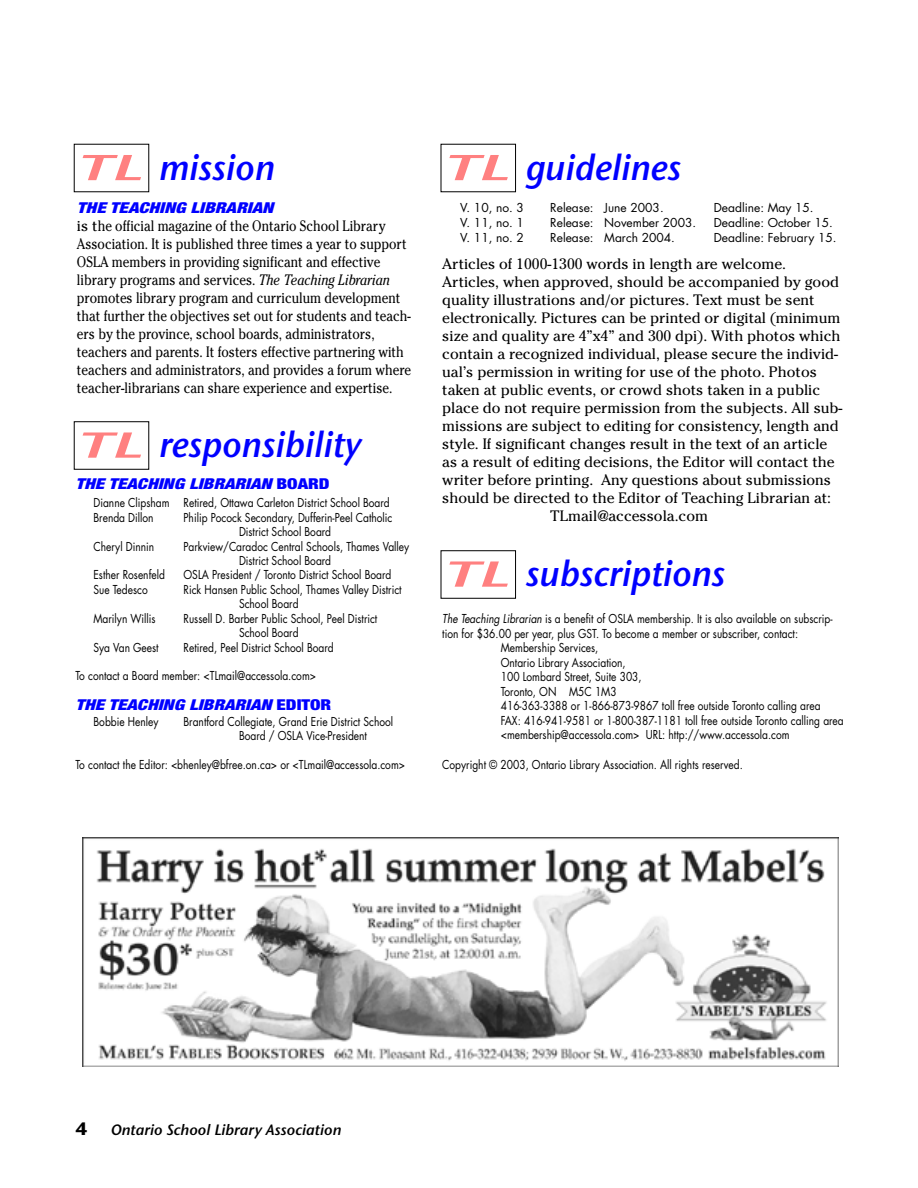
<style>
.page{position:relative;width:918px;height:1188px;background:#fff}
.page>*{position:absolute;margin:0;border:0;box-sizing:border-box;transform-origin:0 0}
.t1{font:36px "Stone Sans ITCTT Semi Ita";color:#00f;scale:.95 1}
.t2{font:700 18px "Stone Sans ITCTT";color:#000}
.t3{font:15px/18px "Cheltenham";color:#000}
.t4{font:italic 900 condensed 15px "Helvetica Neue";color:#00f;scale:1.25 1}
.t5{font:15px "Stone Sans ITCTT Semi Ita";color:#000}
.t6{font:12px/14.4px "Futura";color:#000;scale:.85 1}
.t7{font:12px "Futura";color:#000}
.s1{color:#ff8080}
.s2{font-style:italic}
.s3{font-style:normal}
</style>
<div class="page">
<div style="left:74px;top:421px;width:75px;height:49px;border:1px solid #000"></div>
<div style="left:441px;top:550px;width:75px;height:49px;border:1px solid #000"></div>
<img style="left:82px;top:837px;width:756px;height:229px">
<h1 class="t1" style="left:79px;top:145px;width:208px"><span class="s1">TL</span> mission</h1>
<p class="t4" style="left:77px;top:202px;width:158px">THE TEACHING LIBRARIAN</p>
<p class="t3" style="left:77px;top:217px;width:336px">is the official magazine of the Ontario School Library Association. It is published three times a year to support OSLA members in providing significant and effective library programs and services. <span class="s2">The Teaching Librarian </span>promotes library program and curriculum development that further the objectives set out for students and teach&shy;ers by the province, school boards, administrators, teachers and parents. It fosters effective partnering with teachers and administrators, and provides a forum where teacher-librarians can share experience and expertise.</p>
<h1 class="t1" style="left:79px;top:423px;width:299px"><span class="s1">TL</span> responsibility</h1>
<p class="t4" style="left:75px;top:478px;width:205px">THE TEACHING LIBRARIAN <span class="s3">BOARD</span></p>
<p class="t6" style="left:93px;top:497px;width:350px">Dianne Clipsham Retired, Ottawa Carleton District School Board<br>Brenda Dillon</p>
<p class="t6" style="left:184px;top:511px;width:247px;text-align:center">Philip Pocock Secondary, Dufferin-Peel Catholic<br>District School Board</p>
<p class="t6" style="left:93px;top:540px;width:73px">Cheryl Dinnin</p>
<p class="t6" style="left:239px;top:540px;width:202px;text-indent:-55px">Parkview/Caradoc Central Schools, Thames Valley<br>District School Board</p>
<p class="t6" style="left:93px;top:569px;width:86px">Esther Rosenfeld</p>
<p class="t6" style="left:184px;top:569px;width:246px">OSLA President / Toronto District School Board</p>
<p class="t6" style="left:93px;top:583px;width:65px">Sue Tedesco</p>
<p class="t6" style="left:239px;top:583px;width:193px;text-indent:-55px">Rick Hansen Public School, Thames Valley District<br>School Board</p>
<p class="t6" style="left:93px;top:612px;width:74px">Marilyn Willis</p>
<p class="t6" style="left:239px;top:612px;width:164px;text-indent:-55px">Russell D. Barber Public School, Peel District<br>School Board</p>
<p class="t6" style="left:94px;top:641px;width:78px">Sya Van Geest</p>
<p class="t6" style="left:184px;top:641px;width:178px">Retired, Peel District School Board</p>
<p class="t6" style="left:76px;top:670px;width:285px">To contact a Board member: &lt;TLmail@accessola.com&gt;</p>
<p class="t4" style="left:75px;top:699px;width:206px">THE TEACHING LIBRARIAN <span class="s3">EDITOR</span></p>
<p class="t6" style="left:93px;top:715px;width:78px">Bobbie Henley</p>
<p class="t6" style="left:239px;top:715px;width:183px;text-indent:-55px">Brantford Collegiate, Grand Erie District School<br>Board / OSLA Vice-President</p>
<p class="t6" style="left:76px;top:759px;width:389px">To contact the Editor: &lt;bhenley@bfree.on.ca&gt; or &lt;TLmail@accessola.com&gt;</p>
<h1 class="t1" style="left:446px;top:145px;width:250px"><span class="s1">TL</span> guidelines</h1>
<p class="t7" style="left:460px;top:203px;width:65px">V. 10, no. 3</p>
<p class="t7" style="left:550px;top:203px;width:115px">Release: June 2003.</p>
<p class="t7" style="left:714px;top:203px;width:101px">Deadline: May 15.</p>
<p class="t7" style="left:460px;top:217px;width:65px">V. 11, no. 1</p>
<p class="t7" style="left:550px;top:217px;width:147px">Release: November 2003.</p>
<p class="t7" style="left:714px;top:217px;width:121px">Deadline: October 15.</p>
<p class="t7" style="left:460px;top:232px;width:65px">V. 11, no. 2</p>
<p class="t7" style="left:550px;top:232px;width:126px">Release: March 2004.</p>
<p class="t7" style="left:714px;top:232px;width:124px">Deadline: February 15.</p>
<p class="t3" style="left:442px;top:255px;width:345px">Articles of 1000-1300 words in length are welcome.</p>
<p class="t3" style="left:442px;top:273px;width:398px">Articles, when approved, should be accompanied by good</p>
<p class="t3" style="left:442px;top:291px;width:374px">quality illustrations and/or pictures. Text must be sent</p>
<p class="t3" style="left:442px;top:309px;width:400px">electronically. Pictures can be printed or digital (minimum</p>
<p class="t3" style="left:442px;top:327px;width:400px">size and quality are 4”x4” and 300 dpi). With photos which</p>
<p class="t3" style="left:442px;top:345px;width:397px">contain a recognized individual, please secure the individ-</p>
<p class="t3" style="left:442px;top:363px;width:376px">ual’s permission in writing for use of the photo. Photos</p>
<p class="t3" style="left:442px;top:381px;width:379px">taken at public events, or crowd shots taken in a public</p>
<p class="t3" style="left:442px;top:399px;width:402px">place do not require permission from the subjects. All sub-</p>
<p class="t3" style="left:442px;top:417px;width:398px">missions are subject to editing for consistency, length and</p>
<p class="t3" style="left:442px;top:435px;width:387px">style. If significant changes result in the text of an article</p>
<p class="t3" style="left:442px;top:453px;width:394px">as a result of editing decisions, the Editor will contact the</p>
<p class="t3" style="left:442px;top:471px;width:390px">writer before printing. Any questions about submissions</p>
<p class="t3" style="left:442px;top:489px;width:390px">should be directed to the Editor of Teaching Librarian at:</p>
<p class="t3" style="left:550px;top:507px;width:159px">TLmail@accessola.com</p>
<h1 class="t1" style="left:446px;top:552px;width:296px"><span class="s1">TL</span> subscriptions</h1>
<p class="t6" style="left:442px;top:613px;width:461px"><span class="s2">The Teaching Librarian</span> is a benefit of OSLA membership. It is also available on subscrip-</p>
<p class="t6" style="left:442px;top:627px;width:420px">tion for $36.00 per year, plus GST. To become a member or subscriber, contact:</p>
<p class="t6" style="left:501px;top:642px;width:116px">Membership Services,</p>
<p class="t6" style="left:501px;top:656px;width:149px">Ontario Library Association,</p>
<p class="t6" style="left:501px;top:671px;width:167px">100 Lombard Street, Suite 303,</p>
<p class="t6" style="left:501px;top:685px;width:138px">Toronto, ON M5C 1M3</p>
<p class="t6" style="left:501px;top:700px;width:378px">416-363-3388 or 1-866-873-9867 toll free outside Toronto calling area</p>
<p class="t6" style="left:501px;top:714px;width:405px">FAX: 416-941-9581 or 1-800-387-1181 toll free outside Toronto calling area</p>
<p class="t6" style="left:501px;top:728px;width:341px">&lt;membership@accessola.com&gt; URL: http://www.accessola.com</p>
<p class="t6" style="left:442px;top:758px;width:355px">Copyright © 2003, Ontario Library Association. All rights reserved.</p>
<p class="t2" style="left:75px;top:1117px;width:14px">4</p>
<p class="t5" style="left:111px;top:1121px;width:232px">Ontario School Library Association</p>
</div>
